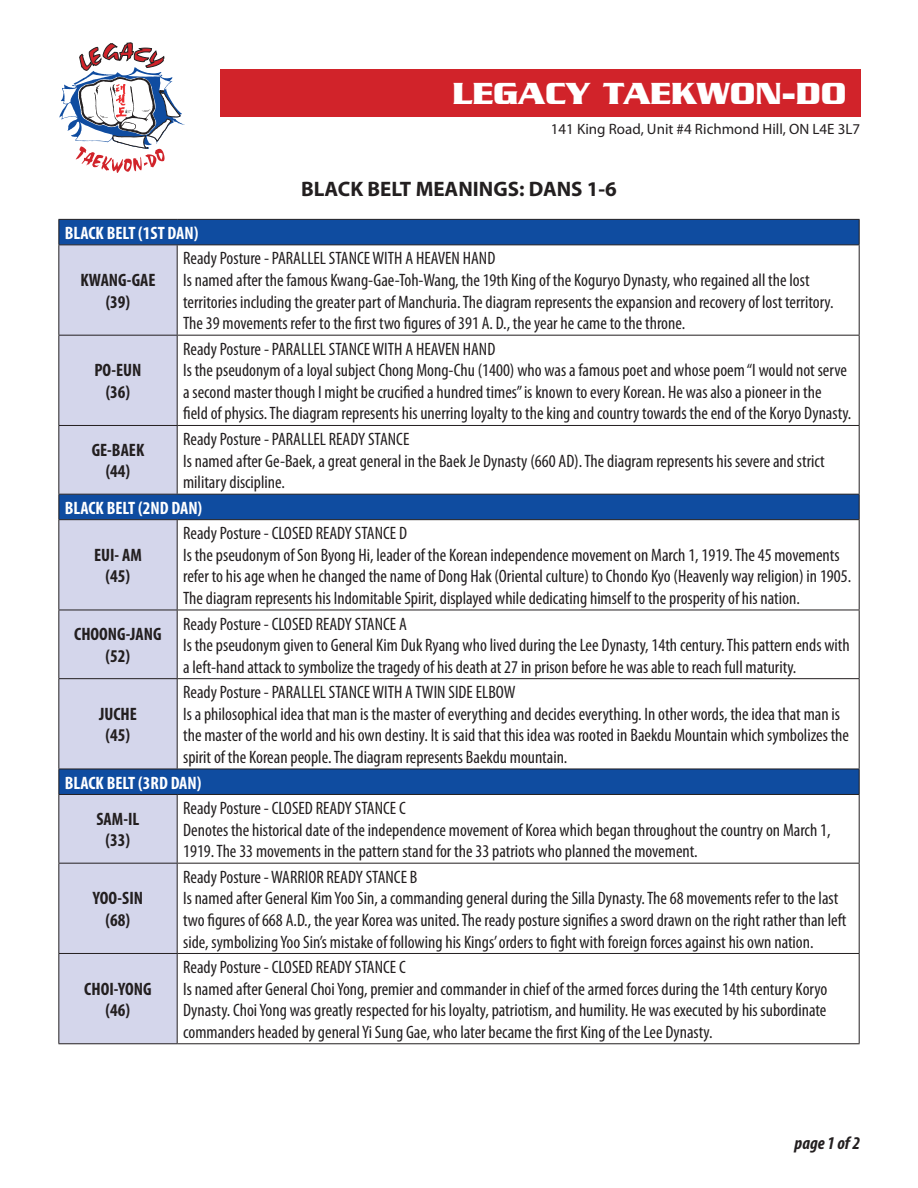
<style>
.page{position:relative;width:918px;height:1188px;background:#fff}
.page>*{position:absolute;margin:0;border:0;box-sizing:border-box;transform-origin:0 0}
.t1{font:700 33px "Serpentine";color:#fff}
.t2{font:700 21px "Myriad Pro";color:#231f20}
.t3{font:condensed 18px/21.6px "Myriad Pro";color:#231f20}
.t4{font:700 condensed 18px/21.6px "Myriad Pro";color:#231f20;text-align:center}
.t5{font:700 condensed 18px "Myriad Pro";color:#fff}
.t6{font:italic 700 condensed 18px "Myriad Pro";color:#231f20}
.t7{font:15px "Myriad Pro";color:#231f20}
</style>
<div class="page">
<svg style="left:59px;top:43px;width:126px;height:130px"></svg>
<div style="left:220px;top:70px;width:640px;height:47px;background:#d1232a"></div>
<svg style="left:59px;top:220px;width:800px;height:574px"></svg>
<svg style="left:59px;top:245px;width:118px;height:798px;background:#c6cbe4"></svg>
<hr style="left:58px;top:219px;width:119px;height:1px;background:#231f20">
<svg style="left:58px;top:220px;width:1px;height:24px"></svg>
<hr style="left:177px;top:219px;width:683px;height:1px;background:#231f20">
<svg style="left:859px;top:220px;width:1px;height:24px"></svg>
<hr style="left:58px;top:244px;width:119px;height:1px;background:#231f20">
<hr style="left:58px;top:245px;width:1px;height:90px;background:#231f20">
<hr style="left:177px;top:244px;width:683px;height:1px;background:#231f20">
<hr style="left:177px;top:245px;width:1px;height:90px;background:#231f20">
<hr style="left:859px;top:245px;width:1px;height:90px;background:#231f20">
<hr style="left:58px;top:335px;width:119px;height:1px;background:#231f20">
<hr style="left:58px;top:336px;width:1px;height:89px;background:#231f20">
<hr style="left:177px;top:335px;width:683px;height:1px;background:#231f20">
<hr style="left:177px;top:336px;width:1px;height:89px;background:#231f20">
<hr style="left:859px;top:336px;width:1px;height:89px;background:#231f20">
<hr style="left:58px;top:425px;width:119px;height:1px;background:#231f20">
<hr style="left:58px;top:426px;width:1px;height:68px;background:#231f20">
<hr style="left:177px;top:425px;width:683px;height:1px;background:#231f20">
<hr style="left:177px;top:426px;width:1px;height:68px;background:#231f20">
<hr style="left:859px;top:426px;width:1px;height:68px;background:#231f20">
<hr style="left:58px;top:494px;width:119px;height:1px;background:#231f20">
<svg style="left:58px;top:495px;width:1px;height:24px"></svg>
<hr style="left:177px;top:494px;width:683px;height:1px;background:#231f20">
<svg style="left:859px;top:495px;width:1px;height:24px"></svg>
<hr style="left:58px;top:519px;width:119px;height:1px;background:#231f20">
<hr style="left:58px;top:520px;width:1px;height:90px;background:#231f20">
<hr style="left:177px;top:519px;width:683px;height:1px;background:#231f20">
<hr style="left:177px;top:520px;width:1px;height:90px;background:#231f20">
<hr style="left:859px;top:520px;width:1px;height:90px;background:#231f20">
<hr style="left:58px;top:610px;width:119px;height:1px;background:#231f20">
<hr style="left:58px;top:610px;width:1px;height:68px;background:#231f20">
<hr style="left:177px;top:610px;width:683px;height:1px;background:#231f20">
<hr style="left:177px;top:610px;width:1px;height:68px;background:#231f20">
<hr style="left:859px;top:610px;width:1px;height:68px;background:#231f20">
<hr style="left:58px;top:678px;width:119px;height:1px;background:#231f20">
<hr style="left:58px;top:679px;width:1px;height:90px;background:#231f20">
<hr style="left:177px;top:678px;width:683px;height:1px;background:#231f20">
<hr style="left:177px;top:679px;width:1px;height:90px;background:#231f20">
<hr style="left:859px;top:679px;width:1px;height:90px;background:#231f20">
<hr style="left:58px;top:769px;width:119px;height:1px;background:#231f20">
<svg style="left:58px;top:769px;width:1px;height:25px"></svg>
<hr style="left:177px;top:769px;width:683px;height:1px;background:#231f20">
<svg style="left:859px;top:769px;width:1px;height:25px"></svg>
<hr style="left:58px;top:794px;width:119px;height:1px;background:#231f20">
<hr style="left:58px;top:795px;width:1px;height:68px;background:#231f20">
<hr style="left:177px;top:794px;width:683px;height:1px;background:#231f20">
<hr style="left:177px;top:795px;width:1px;height:68px;background:#231f20">
<hr style="left:859px;top:795px;width:1px;height:68px;background:#231f20">
<hr style="left:58px;top:863px;width:119px;height:1px;background:#231f20">
<hr style="left:58px;top:864px;width:1px;height:89px;background:#231f20">
<hr style="left:177px;top:863px;width:683px;height:1px;background:#231f20">
<hr style="left:177px;top:864px;width:1px;height:89px;background:#231f20">
<hr style="left:859px;top:864px;width:1px;height:89px;background:#231f20">
<hr style="left:58px;top:953px;width:119px;height:1px;background:#231f20">
<hr style="left:58px;top:954px;width:1px;height:89px;background:#231f20">
<hr style="left:177px;top:953px;width:683px;height:1px;background:#231f20">
<hr style="left:177px;top:954px;width:1px;height:89px;background:#231f20">
<hr style="left:859px;top:954px;width:1px;height:89px;background:#231f20">
<hr style="left:58px;top:1043px;width:119px;height:1px;background:#231f20">
<hr style="left:177px;top:1043px;width:683px;height:1px;background:#231f20">
<h1 class="t1" style="left:452px;top:74px;width:396px">LEGACY TAEKWON-DO</h1>
<p class="t7" style="left:551px;top:119px;width:311px">141 King Road, Unit #4 Richmond Hill, ON L4E 3L7</p>
<p class="t2" style="left:301px;top:176px;width:317px">BLACK BELT MEANINGS: DANS 1-6</p>
<p class="t5" style="left:65px;top:222px;width:135px">BLACK BELT (1ST DAN)</p>
<p class="t4" style="left:80px;top:269px;width:77px">KWANG-GAE (39)</p>
<p class="t3" style="left:183px;top:247px;width:652px">Ready Posture - PARALLEL STANCE WITH A HEAVEN HAND<br>Is named after the famous Kwang-Gae-Toh-Wang, the 19th King of the Koguryo Dynasty, who regained all the lost territories including the greater part of Manchuria. The diagram represents the expansion and recovery of lost territory.<br>The 39 movements refer to the first two figures of 391 A. D., the year he came to the throne.</p>
<p class="t4" style="left:94px;top:359px;width:49px">PO-EUN (36)</p>
<p class="t3" style="left:183px;top:338px;width:670px">Ready Posture - PARALLEL STANCE WITH A HEAVEN HAND<br>Is the pseudonym of a loyal subject Chong Mong-Chu (1400) who was a famous poet and whose poem “I would not serve a second master though I might be crucified a hundred times” is known to every Korean. He was also a pioneer in the<br>field of physics. The diagram represents his unerring loyalty to the king and country towards the end of the Koryo Dynasty.</p>
<p class="t4" style="left:92px;top:439px;width:54px">GE-BAEK (44)</p>
<p class="t3" style="left:183px;top:428px;width:643px">Ready Posture - PARALLEL READY STANCE<br>Is named after Ge-Baek, a great general in the Baek Je Dynasty (660 AD). The diagram represents his severe and strict military discipline.</p>
<p class="t5" style="left:65px;top:496px;width:139px">BLACK BELT (2ND DAN)</p>
<p class="t4" style="left:94px;top:544px;width:49px">EUI- AM (45)</p>
<p class="t3" style="left:183px;top:522px;width:670px">Ready Posture - CLOSED READY STANCE D<br>Is the pseudonym of Son Byong Hi, leader of the Korean independence movement on March 1, 1919. The 45 movements refer to his age when he changed the name of Dong Hak (Oriental culture) to Chondo Kyo (Heavenly way religion) in 1905.<br>The diagram represents his Indomitable Spirit, displayed while dedicating himself to the prosperity of his nation.</p>
<p class="t4" style="left:74px;top:623px;width:89px">CHOONG-JANG (52)</p>
<p class="t3" style="left:183px;top:613px;width:668px">Ready Posture - CLOSED READY STANCE A<br>Is the pseudonym given to General Kim Duk Ryang who lived during the Lee Dynasty, 14th century. This pattern ends with a left-hand attack to symbolize the tragedy of his death at 27 in prison before he was able to reach full maturity.</p>
<p class="t4" style="left:99px;top:703px;width:39px">JUCHE (45)</p>
<p class="t3" style="left:183px;top:681px;width:667px">Ready Posture - PARALLEL STANCE WITH A TWIN SIDE ELBOW<br>Is a philosophical idea that man is the master of everything and decides everything. In other words, the idea that man is the master of the world and his own destiny. It is said that this idea was rooted in Baekdu Mountain which symbolizes the spirit of the Korean people. The diagram represents Baekdu mountain.</p>
<p class="t5" style="left:65px;top:771px;width:138px">BLACK BELT (3RD DAN)</p>
<p class="t4" style="left:97px;top:808px;width:44px">SAM-IL (33)</p>
<p class="t3" style="left:183px;top:797px;width:649px">Ready Posture - CLOSED READY STANCE C<br>Denotes the historical date of the independence movement of Korea which began throughout the country on March 1,<br>1919. The 33 movements in the pattern stand for the 33 patriots who planned the movement.</p>
<p class="t4" style="left:93px;top:887px;width:52px">YOO-SIN (68)</p>
<p class="t3" style="left:183px;top:866px;width:665px">Ready Posture - WARRIOR READY STANCE B<br>Is named after General Kim Yoo Sin, a commanding general during the Silla Dynasty. The 68 movements refer to the last two figures of 668 A.D., the year Korea was united. The ready posture signifies a sword drawn on the right rather than left side, symbolizing Yoo Sin’s mistake of following his Kings’ orders to fight with foreign forces against his own nation.</p>
<p class="t4" style="left:84px;top:977px;width:69px">CHOI-YONG (46)</p>
<p class="t3" style="left:183px;top:956px;width:646px">Ready Posture - CLOSED READY STANCE C<br>Is named after General Choi Yong, premier and commander in chief of the armed forces during the 14th century Koryo Dynasty. Choi Yong was greatly respected for his loyalty, patriotism, and humility. He was executed by his subordinate commanders headed by general Yi Sung Gae, who later became the first King of the Lee Dynasty.</p>
<p class="t6" style="left:795px;top:1132px;width:67px">page 1 of 2</p>
</div>
